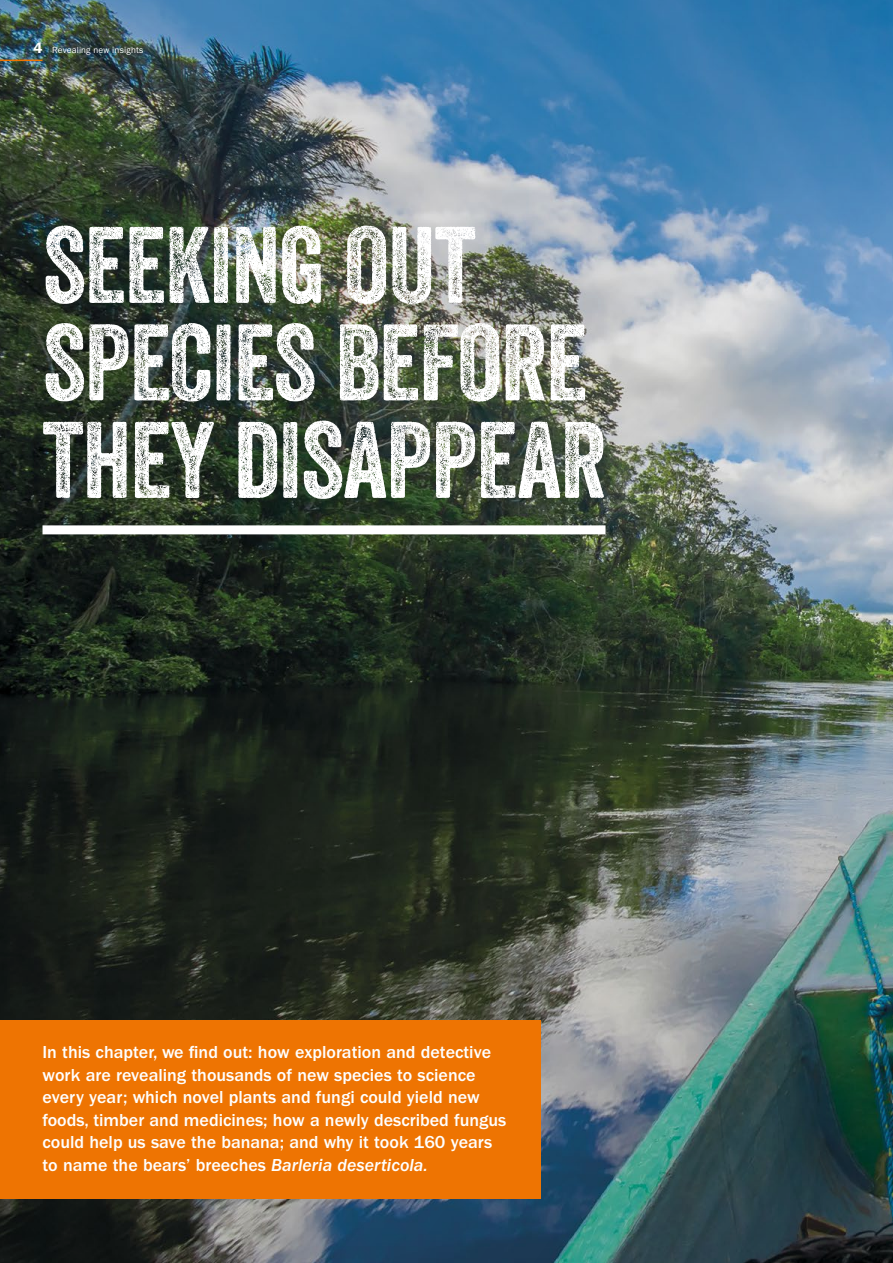
<style>
.page{position:relative;width:893px;height:1263px;background:#fff}
.page>*{position:absolute;margin:0;border:0;box-sizing:border-box;transform-origin:0 0}
.Chapter_Cover_Page_H{font:105px/97.5px "Veneer Three";letter-spacing:-.01em;color:#fff}
.Chapter_Cover_Pages{font:500 18px/22.5px "ITC Franklin Gothic Std";color:#fff}
.t1{font:9px "ITC Franklin Gothic Std";letter-spacing:.01em;color:#fff}
.s1{font-weight:600;font-size:15px}
.s2{font-family:"ITC Franklin Gothic Std Med It";font-weight:400}
</style>
<div class="page">
<img style="left:0;top:0;width:893px;height:1263px">
<div style="left:43px;top:525px;width:562px;height:9px;background:#fff"></div>
<div style="left:0;top:1020px;width:540px;height:179px;background:#ee7402"></div>
<hr style="left:0;top:60px;width:43px;height:1px;background:#ee7402">
<p class="t1" style="left:34px;top:45px;width:112px"><span class="s1">4</span> Revealing new insights</p>
<p class="Chapter_Cover_Page_H" style="left:43px;top:216px;width:566px">SEEKING OUT<br>SPECIES BEFORE<br>THEY DISAPPEAR</p>
<p class="Chapter_Cover_Pages" style="left:43px;top:1041px;width:465px">In this chapter, we find out: how exploration and detective work are revealing thousands of new species to science every year; which novel plants and fungi could yield new foods, timber and medicines; how a newly described fungus could help us save the banana; and why it took 160 years to name the bears’ breeches <span class="s2">Barleria deserticola.</span></p>
</div>
